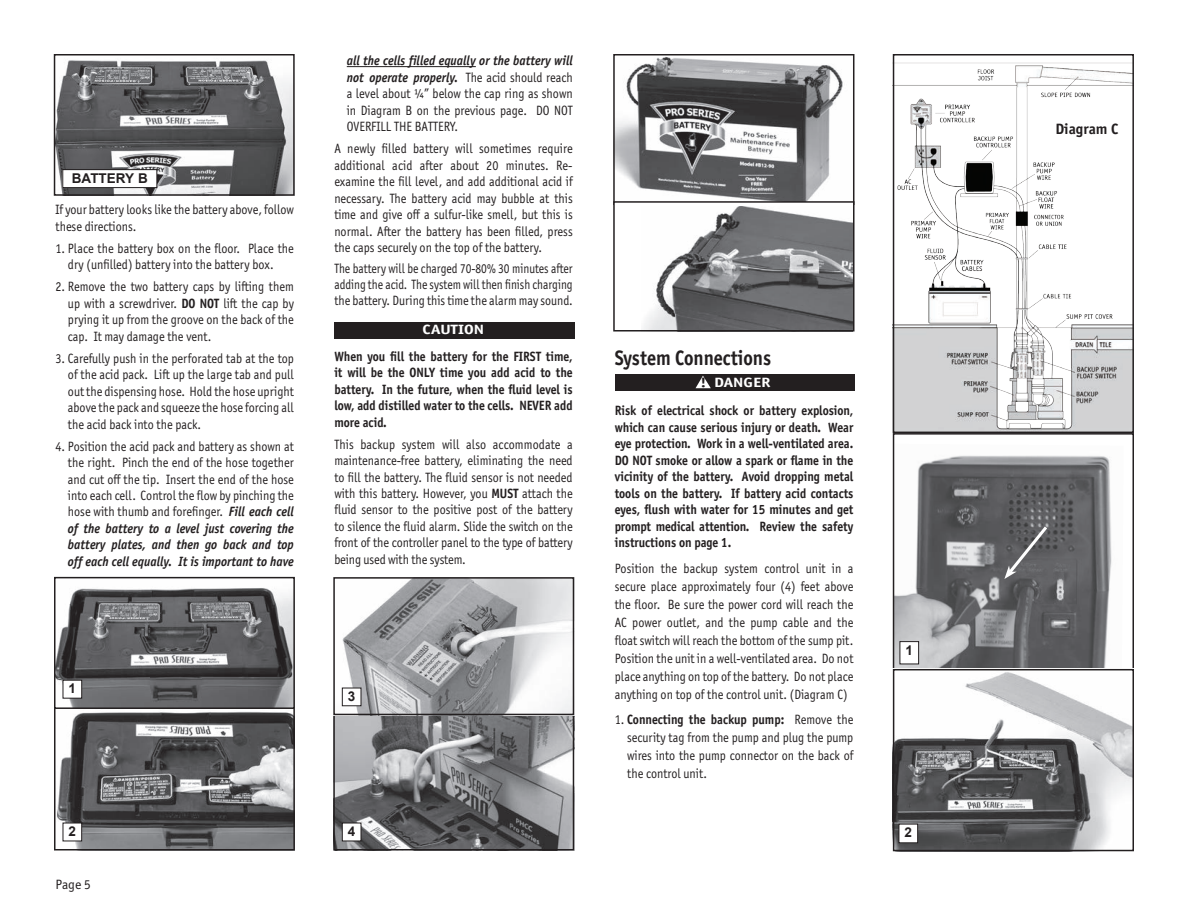
<style>
.page{position:relative;width:1188px;height:918px;background:#fff}
.page>*{position:absolute;margin:0;border:0;box-sizing:border-box;transform-origin:0 0}
.t1{font:700 21px "Officina Sans ITC Pro";color:#231f20;scale:.9 1}
.t2{font:700 15px "Officina Sans ITC Pro";color:#231f20}
.t3{font:13.5px/16.5px "Officina Sans ITC Pro";color:#231f20;text-align:justify;scale:.9 1}
.t4{font:700 13.5px/16.5px "Officina Sans ITC Pro";color:#231f20;text-align:justify;scale:.9 1}
.t5{font:italic 700 13.5px/16.5px "Officina Sans";color:#231f20;text-align:justify;scale:.9 1}
.t6{font:13.5px/15.8px "Officina Sans ITC Pro";color:#231f20;text-align:justify;scale:.85 1}
.t7{font:700 13.5px/28.7px "Officina Sans ITC Pro";color:#231f20;text-align:center;scale:1.25 1}
.t8{font:700 13.5px "Arial";color:#231f20}
.t9{font:700 13.5px "Officina Sans ITC Pro";color:#fff;scale:1.25 1}
.t10{font:13.5px "Officina Sans ITC Pro";color:#231f20}
.s1{font-weight:700}
.s2{font-family:"Officina Sans";font-weight:700;font-style:italic}
.s3{font-family:"Officina Sans ITC Pro";font-weight:400;font-style:normal}
.s4{color:#fff}
</style>
<div class="page">
<div style="left:615px;top:374px;width:239px;height:17px;background:#231f20"></div>
<svg style="left:696px;top:376px;width:15px;height:12px"></svg>
<hr style="left:347px;top:66px;width:129px;height:1px;background:#231f20">
<div style="left:334px;top:322px;width:240px;height:16px;background:#231f20"></div>
<img style="left:57px;top:712px;width:235px;height:135px">
<div style="left:54px;top:706px;width:241px;height:144px;border:2px solid #231f20"></div>
<div style="left:63px;top:823px;width:19px;height:18px;background:#fff"></div>
<div style="left:63px;top:823px;width:19px;height:18px;border:1px solid #231f20"></div>
<img style="left:336px;top:715px;width:235px;height:132px">
<div style="left:333px;top:711px;width:241px;height:139px;border:2px solid #231f20"></div>
<div style="left:342px;top:823px;width:19px;height:18px;background:#fff"></div>
<div style="left:342px;top:823px;width:19px;height:18px;border:1px solid #231f20"></div>
<img style="left:57px;top:60px;width:235px;height:133px">
<div style="left:54px;top:54px;width:241px;height:142px;border:2px solid #231f20"></div>
<div style="left:63px;top:170px;width:94px;height:18px;background:#fff"></div>
<div style="left:62px;top:169px;width:95px;height:19px;border:1px solid #231f20"></div>
<img style="left:896px;top:62px;width:235px;height:368px">
<div style="left:893px;top:54px;width:241px;height:379px;border:2px solid #231f20"></div>
<img style="left:896px;top:455px;width:216px;height:213px">
<div style="left:893px;top:433px;width:241px;height:240px;border:2px solid #231f20"></div>
<div style="left:900px;top:642px;width:19px;height:22px;background:#fff"></div>
<div style="left:900px;top:641px;width:19px;height:23px;border:1px solid #231f20"></div>
<svg style="left:1004px;top:523px;width:46px;height:56px;background:#6a6a6d"></svg>
<img style="left:896px;top:672px;width:235px;height:176px">
<div style="left:893px;top:669px;width:241px;height:182px;border:2px solid #231f20"></div>
<div style="left:899px;top:824px;width:19px;height:19px;background:#fff"></div>
<div style="left:899px;top:824px;width:19px;height:19px;border:1px solid #231f20"></div>
<img style="left:616px;top:57px;width:227px;height:144px">
<div style="left:613px;top:54px;width:241px;height:151px;border:2px solid #231f20"></div>
<div style="left:614px;top:202px;width:240px;height:129px;background:#fff"></div>
<img style="left:643px;top:207px;width:209px;height:122px">
<div style="left:613px;top:201px;width:242px;height:131px;border:2px solid #231f20"></div>
<svg style="left:57px;top:588px;width:235px;height:118px;background:#6b6b6d"></svg>
<div style="left:54px;top:577px;width:241px;height:132px;border:2px solid #231f20"></div>
<div style="left:63px;top:680px;width:19px;height:18px;background:#fff"></div>
<div style="left:63px;top:680px;width:19px;height:19px;border:1px solid #231f20"></div>
<img style="left:336px;top:580px;width:235px;height:132px">
<div style="left:333px;top:577px;width:241px;height:138px;border:2px solid #231f20"></div>
<div style="left:342px;top:688px;width:19px;height:18px;background:#fff"></div>
<div style="left:342px;top:688px;width:19px;height:18px;border:1px solid #231f20"></div>
<p class="t8" style="left:72px;top:169px;width:77px">BATTERY B</p>
<p class="t3" style="left:56px;top:202px;width:266px">If your battery looks like the battery above, follow these directions.</p>
<p class="t3" style="left:56px;top:240px;width:266px;text-align:center">1. Place the battery box on the floor. Place the dry (unfilled) battery into the battery box.</p>
<p class="t3" style="left:68px;top:278px;width:253px;text-indent:-12px">2. Remove the two battery caps by lifting them up with a screwdriver. <span class="s1">DO NOT</span> lift the cap by prying it up from the groove on the back of the cap. It may damage the vent.</p>
<p class="t3" style="left:68px;top:350px;width:253px;text-indent:-12px">3. Carefully push in the perforated tab at the top of the acid pack. Lift up the large tab and pull out the dispensing hose. Hold the hose upright above the pack and squeeze the hose forcing all the acid back into the pack.</p>
<p class="t3" style="left:68px;top:438px;width:253px;text-indent:-12px">4. Position the acid pack and battery as shown at the right. Pinch the end of the hose together and cut off the tip. Insert the end of the hose into each cell. Control the flow by pinching the hose with thumb and forefinger. <span class="s2">Fill each cell</span></p>
<p class="t5" style="left:68px;top:520px;width:253px">of the battery to a level just covering the battery plates, and then go back and top off each cell equally. It is important to have</p>
<p class="t5" style="left:347px;top:52px;width:253px">all the cells filled equally or the battery will not operate properly. <span class="s3">The acid should reach</span></p>
<p class="t3" style="left:347px;top:85px;width:253px">a level about ¼” below the cap ring as shown in Diagram B on the previous page. DO NOT OVERFILL THE BATTERY.</p>
<p class="t3" style="left:334px;top:140px;width:266px">A newly filled battery will sometimes require additional acid after about 20 minutes. Re&shy;examine the fill level, and add additional acid if necessary. The battery acid may bubble at this time and give off a sulfur-like smell, but this is normal. After the battery has been filled, press the caps securely on the top of the battery.</p>
<p class="t6" style="left:334px;top:261px;width:282px">The battery will be charged 70-80% 30 minutes after adding the acid. The system will then finish charging the battery. During this time the alarm may sound.</p>
<p class="t9" style="left:422px;top:321px;width:51px">CAUTION</p>
<p class="t4" style="left:334px;top:348px;width:266px">When you fill the battery for the FIRST time, it will be the ONLY time you add acid to the battery. In the future, when the fluid level is low, add distilled water to the cells. NEVER add more acid.</p>
<p class="t3" style="left:334px;top:436px;width:266px">This backup system will also accommodate a maintenance-free battery, eliminating the need to fill the battery. The fluid sensor is not needed with this battery. However, you <span class="s1">MUST</span> attach the fluid sensor to the positive post of the battery to silence the fluid alarm. Slide the switch on the front of the controller panel to the type of battery being used with the system.</p>
<p class="t8" style="left:69px;top:680px;width:9px">1</p>
<p class="t8" style="left:348px;top:687px;width:9px">3</p>
<p class="t8" style="left:69px;top:822px;width:9px">2</p>
<p class="t8" style="left:348px;top:822px;width:9px">4</p>
<p class="t10" style="left:56px;top:876px;width:37px">Page 5</p>
<h1 class="t1" style="left:615px;top:345px;width:175px">System Connections</h1>
<p class="t7" style="left:615px;top:368px;width:192px">! <span class="s4">DANGER<br></span>Risk of electrical shock or battery explosion,</p>
<p class="t4" style="left:615px;top:419px;width:267px">which can cause serious injury or death. Wear eye protection. Work in a well-ventilated area.<br>DO NOT smoke or allow a spark or flame in the vicinity of the battery. Avoid dropping metal tools on the battery. If battery acid contacts eyes, flush with water for 15 minutes and get prompt medical attention. Review the safety instructions on page 1.</p>
<p class="t3" style="left:615px;top:559px;width:267px;line-height:18px">Position the backup system control unit in a secure place approximately four (4) feet above the floor. Be sure the power cord will reach the AC power outlet, and the pump cable and the float switch will reach the bottom of the sump pit.<br>Position the unit in a well-ventilated area. Do not place anything on top of the battery. Do not place anything on top of the control unit. (Diagram C)</p>
<p class="t3" style="left:627px;top:711px;width:253px;line-height:18px;text-indent:-12px">1. <span class="s1">Connecting the backup pump:</span> Remove the security tag from the pump and plug the pump wires into the pump connector on the back of the control unit.</p>
<p class="t8" style="left:906px;top:641px;width:9px">1</p>
<p class="t8" style="left:905px;top:824px;width:9px">2</p>
<p class="t2" style="left:1055px;top:120px;width:64px">Diagram C</p>
</div>
